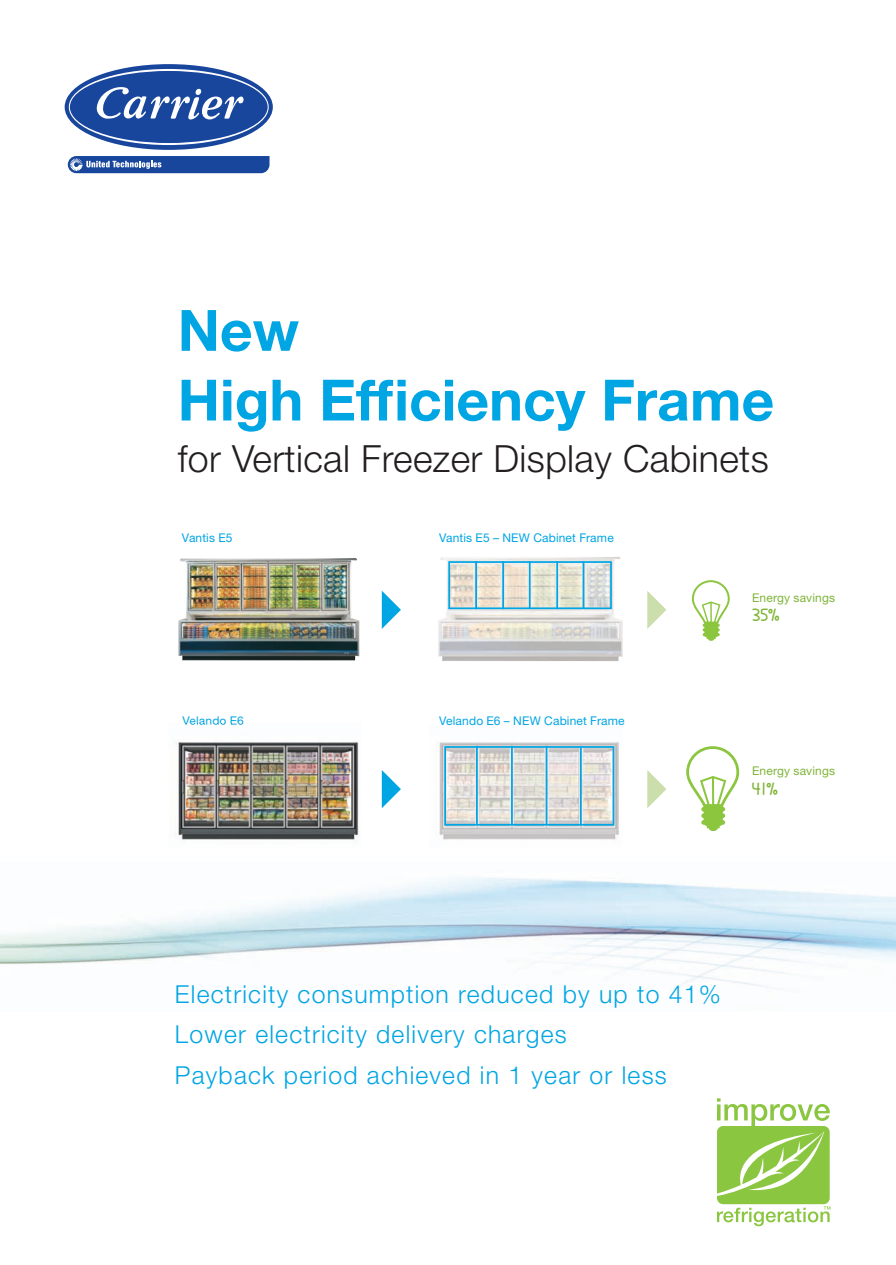
<style>
.page{position:relative;width:896px;height:1265px;background:#fff}
.page>*{position:absolute;margin:0;border:0;box-sizing:border-box;transform-origin:0 0}
.t1{font:700 57px/69.6px "Helvetica Neue LT Std";color:#00a5e3}
.t2{font:300 37.5px "Helvetica Neue LT Std";letter-spacing:.01em;color:#231f20}
.t3{font:300 24.75px/40.5px "Helvetica Neue LT Std";letter-spacing:.05em;color:#00a5e3}
.t4{font:18px "Borders Divide But Hearts Shall Conquer";color:#7fb438}
.t5{font:12px "Helvetica Neue LT Std";letter-spacing:.015em;color:#00a5e3}
.t6{font:12px "Helvetica Neue LT Std";letter-spacing:.01em;color:#7fb438}
</style>
<div class="page">
<img style="left:439px;top:742px;width:180px;height:98px">
<img style="left:0;top:877px;width:895px;height:112px">
<svg style="left:65px;top:64px;width:208px;height:86px;background:#2651a3"></svg>
<svg style="left:69px;top:69px;width:200px;height:76px"></svg>
<div style="left:70px;top:71px;width:197px;height:72px;background:#18469d;border-radius:50%"></div>
<svg style="left:96px;top:87px;width:148px;height:32px"></svg>
<svg style="left:68px;top:156px;width:201px;height:17px;background:#325aa8"></svg>
<div style="left:717px;top:1126px;width:112px;height:78px;background:#8bc640;border-radius:6px"></div>
<svg style="left:717px;top:1098px;width:113px;height:97px"></svg>
<svg style="left:717px;top:1206px;width:113px;height:20px"></svg>
<img style="left:178px;top:558px;width:181px;height:102px">
<svg style="left:692px;top:580px;width:37px;height:61px"></svg>
<svg style="left:686px;top:746px;width:53px;height:85px"></svg>
<svg style="left:382px;top:591px;width:19px;height:38px"></svg>
<svg style="left:647px;top:591px;width:19px;height:38px"></svg>
<svg style="left:382px;top:770px;width:19px;height:38px"></svg>
<svg style="left:647px;top:770px;width:19px;height:38px"></svg>
<img style="left:438px;top:556px;width:185px;height:105px">
<div style="left:448px;top:561px;width:164px;height:48px;border:2px solid #00a5e3"></div>
<hr style="left:475px;top:561px;width:2px;height:48px;background:#00a5e3">
<hr style="left:502px;top:561px;width:2px;height:48px;background:#00a5e3">
<hr style="left:529px;top:561px;width:1px;height:47px;background:#00a5e3">
<hr style="left:556px;top:561px;width:2px;height:48px;background:#00a5e3">
<hr style="left:582px;top:561px;width:2px;height:47px;background:#00a5e3">
<div style="left:444px;top:746px;width:170px;height:79px;border:2px solid #00a5e3"></div>
<hr style="left:511px;top:746px;width:1px;height:78px;background:#00a5e3">
<hr style="left:545px;top:746px;width:2px;height:78px;background:#00a5e3">
<hr style="left:580px;top:747px;width:1px;height:78px;background:#00a5e3">
<hr style="left:476px;top:746px;width:1px;height:78px;background:#00a5e3">
<img style="left:175px;top:723px;width:184px;height:117px">
<img style="left:182px;top:723px;width:61px;height:1px">
<h1 class="t1" style="left:178px;top:294px;width:598px">New<br>High Efficiency Frame</h1>
<h2 class="t2" style="left:178px;top:435px;width:592px">for Vertical Freezer Display Cabinets</h2>
<p class="t5" style="left:182px;top:530px;width:52px">Vantis E5</p>
<p class="t5" style="left:182px;top:713px;width:63px">Velando E6</p>
<p class="t5" style="left:439px;top:530px;width:176px">Vantis E5 – NEW Cabinet Frame</p>
<p class="t5" style="left:439px;top:713px;width:187px">Velando E6 – NEW Cabinet Frame</p>
<p class="t6" style="left:752px;top:590px;width:84px">Energy savings</p>
<p class="t4" style="left:752px;top:604px;width:29px">35%</p>
<p class="t6" style="left:752px;top:764px;width:84px">Energy savings</p>
<p class="t4" style="left:752px;top:778px;width:27px">41%</p>
<p class="t3" style="left:175px;top:973px;width:547px">Electricity consumption reduced by up to 41%<br>Lower electricity delivery charges<br>Payback period achieved in 1 year or less</p>
</div>
